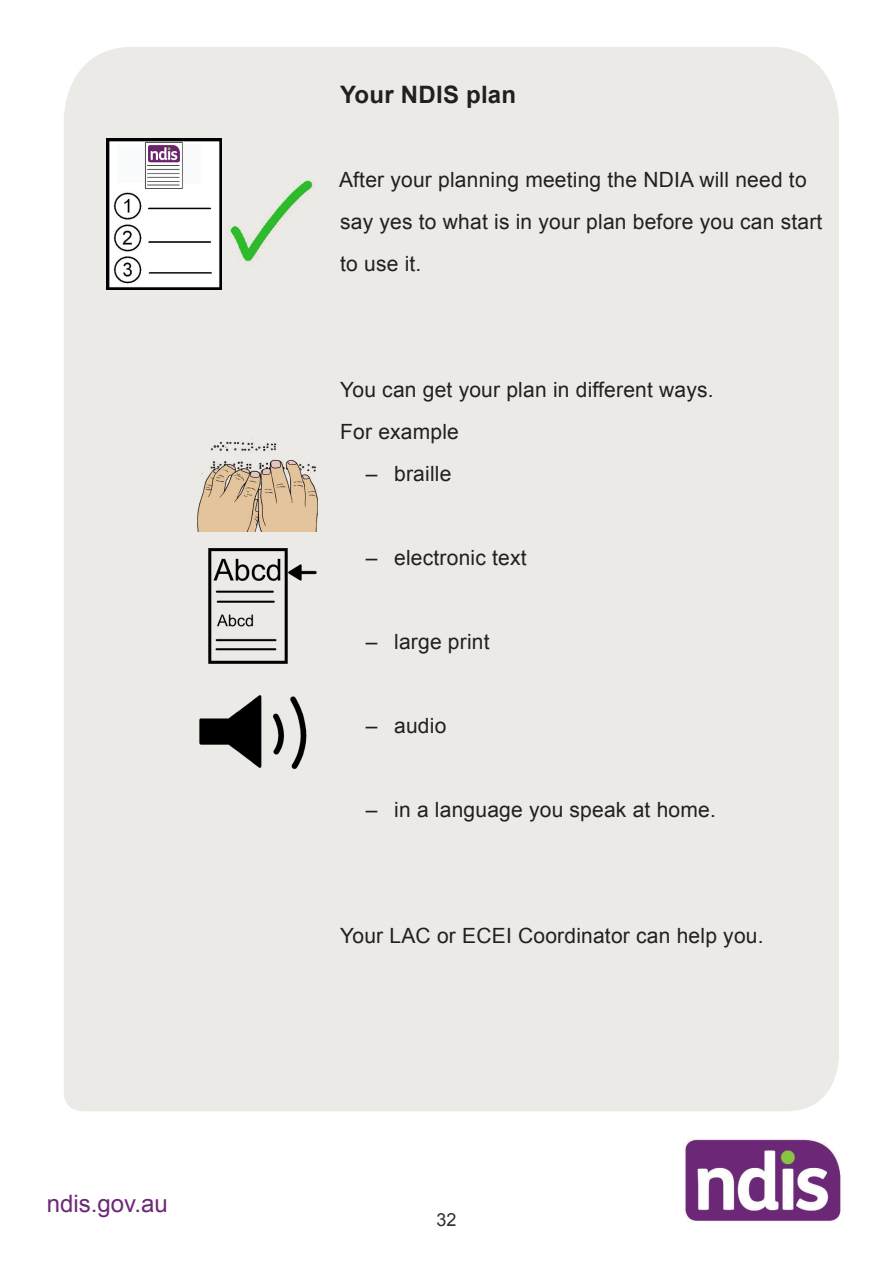
<style>
.page{position:relative;width:893px;height:1263px;background:#fff}
.page>*{position:absolute;margin:0;border:0;box-sizing:border-box;transform-origin:0 0}
.t1{font:700 24px "Arial";letter-spacing:.01em;color:#231f20}
.t2{font:24px "Arial";color:#6c2876}
.t3{font:21px/42px "Arial";letter-spacing:.01em;color:#231f20}
.t4{font:18px "Arial";color:#312f30}
</style>
<div class="page">
<img style="left:684px;top:1139px;width:157px;height:83px">
<div style="left:64px;top:47px;width:775px;height:1064px;background:#eceae6"></div>
<img style="left:223px;top:174px;width:96px;height:93px">
<img style="left:106px;top:138px;width:115px;height:151px">
<img style="left:198px;top:434px;width:121px;height:98px">
<img style="left:208px;top:549px;width:111px;height:115px">
<img style="left:187px;top:674px;width:132px;height:113px">
<p class="t2" style="left:47px;top:1195px;width:122px">ndis.gov.au</p>
<p class="t1" style="left:340px;top:85px;width:178px">Your NDIS plan</p>
<p class="t3" style="left:339px;top:158px;width:485px">After your planning meeting the NDIA will need to say yes to what is in your plan before you can start to use it.</p>
<p class="t3" style="left:340px;top:368px;width:375px">You can get your plan in different ways.<br>For example</p>
<p class="t3" style="left:366px;top:452px;width:87px">– braille</p>
<p class="t3" style="left:366px;top:536px;width:162px">– electronic text</p>
<p class="t3" style="left:366px;top:620px;width:125px">– large print</p>
<p class="t3" style="left:366px;top:704px;width:82px">– audio</p>
<p class="t3" style="left:366px;top:788px;width:352px">– in a language you speak at home.</p>
<p class="t3" style="left:340px;top:914px;width:425px">Your LAC or ECEI Coordinator can help you.</p>
<p class="t4" style="left:436px;top:1209px;width:22px">32</p>
</div>
